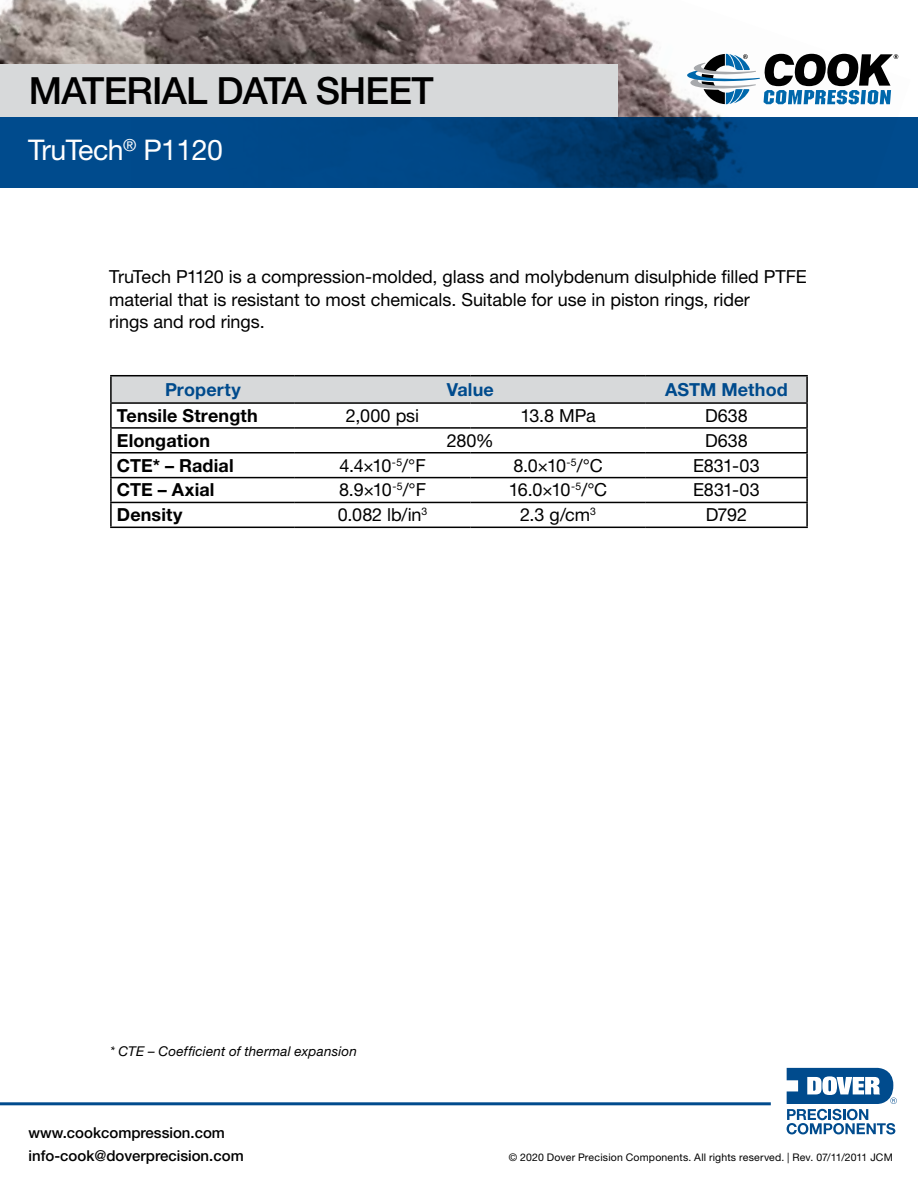
<style>
.page{position:relative;width:918px;height:1188px;background:#fff}
.page>*{position:absolute;margin:0;border:0;box-sizing:border-box;transform-origin:0 0}
.t1{font:500 37.5px "Helvetica Neue LT Std";letter-spacing:-.02em;color:#000}
.t2{font:28.5px "Helvetica Neue LT Std";letter-spacing:-.02em;color:#fff}
.t3{font:18px/22.5px "Helvetica Neue LT Std";letter-spacing:-.005em;color:#000}
.t4{font:700 18px "Helvetica Neue LT Std";letter-spacing:.005em;color:#000}
.t5{font:700 18px "Helvetica Neue LT Std";letter-spacing:.005em;color:#004b8d}
.t6{font:500 15px/22.5px "Helvetica Neue LT Std";color:#000}
.t7{font:italic 13.5px "Helvetica Neue LT Std";letter-spacing:.015em;color:#000}
.t8{font:10.5px "Helvetica Neue LT Std";letter-spacing:.015em;color:#000}
</style>
<div class="page">
<img style="left:0;top:0;width:899px;height:117px">
<div style="left:0;top:65px;width:618px;height:52px;background:#d7d9da"></div>
<svg style="left:787px;top:1068px;width:110px;height:66px"></svg>
<div style="left:1px;top:117px;width:917px;height:71px;background:#004b8d"></div>
<svg style="left:0;top:117px;width:738px;height:71px"></svg>
<svg style="left:687px;top:54px;width:211px;height:50px"></svg>
<hr style="left:0;top:1102px;width:771px;height:3px;background:#004b8d">
<div style="left:112px;top:376px;width:694px;height:26px;background:#d7d9da"></div>
<hr style="left:110px;top:375px;width:185px;height:1px;background:#000">
<hr style="left:110px;top:376px;width:2px;height:26px;background:#000">
<hr style="left:295px;top:375px;width:175px;height:1px;background:#000">
<hr style="left:470px;top:375px;width:176px;height:1px;background:#000">
<hr style="left:646px;top:375px;width:162px;height:1px;background:#000">
<hr style="left:806px;top:376px;width:2px;height:26px;background:#000">
<hr style="left:110px;top:402px;width:185px;height:2px;background:#000">
<hr style="left:110px;top:404px;width:2px;height:23px;background:#000">
<hr style="left:295px;top:402px;width:175px;height:2px;background:#000">
<hr style="left:470px;top:402px;width:176px;height:2px;background:#000">
<hr style="left:646px;top:402px;width:162px;height:2px;background:#000">
<hr style="left:806px;top:404px;width:2px;height:23px;background:#000">
<hr style="left:110px;top:427px;width:185px;height:2px;background:#000">
<hr style="left:110px;top:429px;width:2px;height:23px;background:#000">
<hr style="left:295px;top:427px;width:175px;height:2px;background:#000">
<hr style="left:470px;top:427px;width:176px;height:2px;background:#000">
<hr style="left:646px;top:427px;width:162px;height:2px;background:#000">
<hr style="left:806px;top:429px;width:2px;height:23px;background:#000">
<hr style="left:110px;top:452px;width:185px;height:2px;background:#000">
<hr style="left:110px;top:454px;width:2px;height:23px;background:#000">
<hr style="left:295px;top:452px;width:175px;height:2px;background:#000">
<hr style="left:470px;top:452px;width:176px;height:2px;background:#000">
<hr style="left:646px;top:452px;width:162px;height:2px;background:#000">
<hr style="left:806px;top:454px;width:2px;height:23px;background:#000">
<hr style="left:110px;top:477px;width:185px;height:1px;background:#000">
<hr style="left:110px;top:478px;width:2px;height:24px;background:#000">
<hr style="left:295px;top:477px;width:175px;height:1px;background:#000">
<hr style="left:470px;top:477px;width:176px;height:1px;background:#000">
<hr style="left:646px;top:477px;width:162px;height:1px;background:#000">
<hr style="left:806px;top:478px;width:2px;height:24px;background:#000">
<hr style="left:110px;top:502px;width:185px;height:1px;background:#000">
<hr style="left:110px;top:503px;width:2px;height:24px;background:#000">
<hr style="left:295px;top:502px;width:175px;height:1px;background:#000">
<hr style="left:470px;top:502px;width:176px;height:1px;background:#000">
<hr style="left:646px;top:502px;width:162px;height:1px;background:#000">
<hr style="left:806px;top:503px;width:2px;height:24px;background:#000">
<hr style="left:110px;top:527px;width:185px;height:1px;background:#000">
<hr style="left:295px;top:527px;width:175px;height:1px;background:#000">
<hr style="left:470px;top:527px;width:176px;height:1px;background:#000">
<hr style="left:646px;top:527px;width:162px;height:1px;background:#000">
<h1 class="t1" style="left:29px;top:68px;width:406px">MATERIAL DATA SHEET</h1>
<h2 class="t2" style="left:28px;top:133px;width:196px">TruTech<sup>®</sup> P1120</h2>
<p class="t3" style="left:109px;top:265px;width:699px">TruTech P1120 is a compression-molded, glass and molybdenum disulphide filled PTFE material that is resistant to most chemicals. Suitable for use in piston rings, rider<br>rings and rod rings.</p>
<p class="t5" style="left:165px;top:378px;width:77px">Property</p>
<p class="t5" style="left:447px;top:378px;width:49px">Value</p>
<p class="t5" style="left:665px;top:378px;width:124px">ASTM Method</p>
<p class="t4" style="left:117px;top:404px;width:142px">Tensile Strength</p>
<p class="t3" style="left:346px;top:404px;width:75px">2,000 psi</p>
<p class="t3" style="left:521px;top:404px;width:77px">13.8 MPa</p>
<p class="t3" style="left:705px;top:404px;width:44px">D638</p>
<p class="t4" style="left:117px;top:429px;width:95px">Elongation</p>
<p class="t3" style="left:447px;top:429px;width:49px">280%</p>
<p class="t3" style="left:705px;top:429px;width:44px">D638</p>
<p class="t4" style="left:117px;top:454px;width:118px">CTE* – Radial</p>
<p class="t3" style="left:339px;top:454px;width:88px">4.4×10<sup>-5</sup>/°F</p>
<p class="t3" style="left:513px;top:454px;width:91px">8.0×10<sup>-5</sup>/°C</p>
<p class="t3" style="left:693px;top:454px;width:68px">E831-03</p>
<p class="t4" style="left:117px;top:479px;width:99px">CTE – Axial</p>
<p class="t3" style="left:339px;top:479px;width:89px">8.9×10<sup>-5</sup>/°F</p>
<p class="t3" style="left:509px;top:479px;width:100px">16.0×10<sup>-5</sup>/°C</p>
<p class="t3" style="left:693px;top:479px;width:68px">E831-03</p>
<p class="t4" style="left:117px;top:504px;width:67px">Density</p>
<p class="t3" style="left:338px;top:503px;width:91px">0.082 lb/in<sup>3</sup></p>
<p class="t3" style="left:520px;top:503px;width:77px">2.3 g/cm<sup>3</sup></p>
<p class="t3" style="left:706px;top:503px;width:43px">D792</p>
<p class="t7" style="left:110px;top:1043px;width:248px">* CTE – Coefficient of thermal expansion</p>
<p class="t6" style="left:29px;top:1122px;width:217px">www.cookcompression.com info-cook@doverprecision.com</p>
<p class="t8" style="left:509px;top:1151px;width:385px">© 2020 Dover Precision Components. All rights reserved. | Rev. 07/11/2011 JCM</p>
</div>
